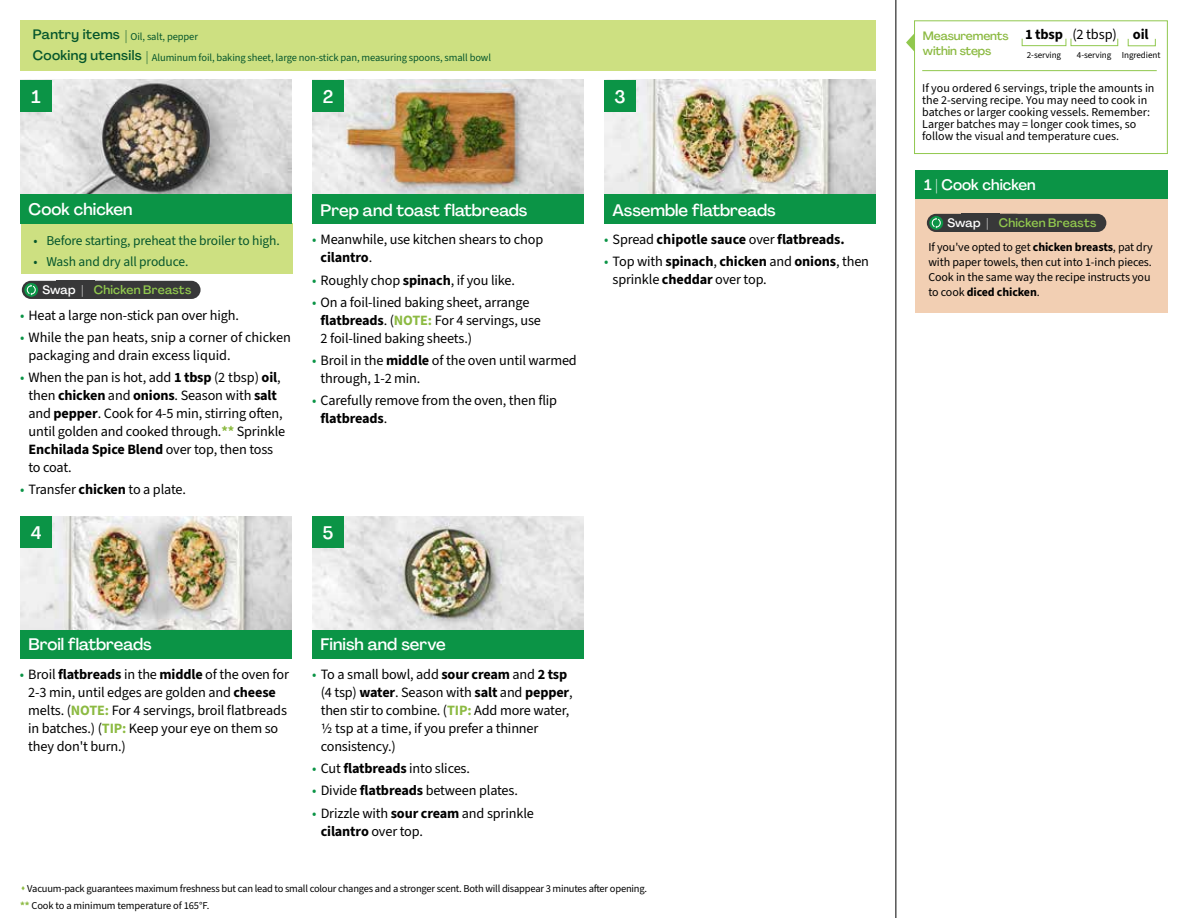
<style>
.page{position:relative;width:1188px;height:918px;background:#fff}
.page>*{position:absolute;margin:0;border:0;box-sizing:border-box;transform-origin:0 0}
.t1{font:500 18px "Agrandir";color:#fff}
.t2{font:500 16.5px "Agrandir";color:#fff}
.t3{font:500 15px "Agrandir";color:#fff}
.t4{font:700 14.4px "Source Sans 3";letter-spacing:-.01em;color:#000}
.t5{font:14.25px/18px "Source Sans 3";letter-spacing:-.01em;color:#000}
.t6{font:700 14.25px "Source Sans 3";letter-spacing:-.01em;color:#000}
.t7{font:13.5px "Source Sans 3";letter-spacing:-.01em;color:#05562c}
.t8{font:500 13.5px "Agrandir";letter-spacing:.025em;color:#05562c}
.t9{font:500 12.15px "Agrandir";letter-spacing:.01em;color:#91c84e}
.t10{font:12px/12px "Source Sans 3";color:#000}
.t11{font:500 12px/15.8px "Agrandir";letter-spacing:-.01em;color:#8cba42}
.t12{font:10.5px/16.6px "Source Sans 3";letter-spacing:-.02em;color:#000}
.t13{font:10.5px "Source Sans 3";letter-spacing:-.01em;color:#05562c}
.t14{font:9.15px "Source Sans 3";letter-spacing:-.01em;color:#000}
.s1{font-family:"Agrandir";font-weight:500;font-size:13.5px}
.s2{color:#fff}
.s3{color:#0b9446}
.s4{font-weight:700}
.s5{font-weight:700;color:#8cba42}
.s6{font-weight:400;color:#0b9446}
.s7{font-weight:400}
.s8{color:#8cba42}
</style>
<div class="page">
<div style="left:20px;top:630px;width:272px;height:29px;background:#0b9446"></div>
<div style="left:312px;top:630px;width:272px;height:29px;background:#0b9446"></div>
<div style="left:20px;top:20px;width:856px;height:51px;background:#cde081"></div>
<div style="left:21px;top:223px;width:272px;height:51px;background:#cde081"></div>
<hr style="left:896px;top:0;width:1px;height:918px;background:#000">
<img style="left:20px;top:80px;width:272px;height:114px">
<div style="left:20px;top:194px;width:272px;height:30px;background:#0b9446"></div>
<div style="left:20px;top:80px;width:32px;height:32px;background:#0b9446"></div>
<img style="left:312px;top:80px;width:272px;height:115px">
<div style="left:312px;top:195px;width:272px;height:29px;background:#0b9446"></div>
<div style="left:312px;top:80px;width:32px;height:32px;background:#0b9446"></div>
<img style="left:604px;top:80px;width:272px;height:115px">
<div style="left:604px;top:195px;width:272px;height:29px;background:#0b9446"></div>
<div style="left:604px;top:80px;width:32px;height:32px;background:#0b9446"></div>
<img style="left:20px;top:516px;width:272px;height:114px">
<div style="left:20px;top:516px;width:32px;height:32px;background:#0b9446"></div>
<img style="left:312px;top:516px;width:272px;height:114px">
<div style="left:312px;top:516px;width:32px;height:32px;background:#0b9446"></div>
<div style="left:914px;top:20px;width:254px;height:134px;border:1px solid #91c84e"></div>
<div style="left:1022px;top:38px;width:44px;height:8px;border:1px solid #91c84e"></div>
<div style="left:1071px;top:38px;width:47px;height:8px;border:1px solid #91c84e"></div>
<div style="left:1128px;top:38px;width:28px;height:8px;border:1px solid #91c84e"></div>
<svg style="left:906px;top:33px;width:9px;height:19px"></svg>
<hr style="left:922px;top:70px;width:235px;height:1px;background:#91c84e">
<div style="left:916px;top:196px;width:252px;height:117px;background:#f2cfb3"></div>
<div style="left:916px;top:170px;width:252px;height:29px;background:#0b9446"></div>
<div style="left:927px;top:214px;width:98px;height:18px;background:#383839;border-radius:9px"></div>
<svg style="left:929px;top:216px;width:14px;height:14px"></svg>
<svg style="left:932px;top:217px;width:9px;height:11px"></svg>
<div style="left:990px;top:214px;width:116px;height:18px;background:#383839;border-radius:9px"></div>
<div style="left:22px;top:281px;width:98px;height:18px;background:#383839;border-radius:9px"></div>
<svg style="left:24px;top:283px;width:14px;height:14px"></svg>
<svg style="left:27px;top:284px;width:9px;height:11px"></svg>
<div style="left:85px;top:281px;width:116px;height:18px;background:#383839;border-radius:9px"></div>
<p class="t13" style="left:33px;top:30px;width:167px"><span class="s1">Pantry items |</span> Oil, salt, pepper</p>
<p class="t8" style="left:33px;top:47px;width:110px">Cooking utensils</p>
<p class="t13" style="left:146px;top:51px;width:346px"><span class="s1">|</span> Aluminum foil, baking sheet, large non-stick pan, measuring spoons, small bowl</p>
<p class="t1" style="left:32px;top:85px;width:11px">1</p>
<p class="t1" style="left:323px;top:85px;width:12px">2</p>
<p class="t1" style="left:614px;top:85px;width:13px">3</p>
<p class="t2" style="left:29px;top:199px;width:105px">Cook chicken</p>
<p class="t7" style="left:34px;top:233px;width:248px">• Before starting, preheat the broiler to high.</p>
<p class="t7" style="left:34px;top:253px;width:156px">• Wash and dry all produce.</p>
<p class="t9" style="left:42px;top:282px;width:150px"><span class="s2">Swap |</span> Chicken Breasts</p>
<p class="t5" style="left:20px;top:306px;width:220px"><span class="s3">•</span> Heat a large non-stick pan over high.</p>
<p class="t5" style="left:29px;top:328px;width:264px;text-indent:-9px"><span class="s3">•</span> While the pan heats, snip a corner of chicken packaging and drain excess liquid.</p>
<p class="t5" style="left:29px;top:368px;width:258px;text-indent:-9px"><span class="s3">•</span> When the pan is hot, add <span class="s4">1 tbsp</span> (2 tbsp) <span class="s4">oil</span>, then <span class="s4">chicken</span> and <span class="s4">onions</span>. Season with <span class="s4">salt </span>and <span class="s4">pepper</span>. Cook for 4-5 min, stirring often, until golden and cooked through.<span class="s5">**</span> Sprinkle <span class="s4">Enchilada Spice Blend</span> over top, then toss to coat.</p>
<p class="t5" style="left:20px;top:481px;width:167px"><span class="s3">•</span> Transfer <span class="s4">chicken</span> to a plate.</p>
<p class="t2" style="left:321px;top:200px;width:208px">Prep and toast flatbreads</p>
<p class="t5" style="left:321px;top:231px;width:224px;text-indent:-9px"><span class="s3">•</span> Meanwhile, use kitchen shears to chop <span class="s4">cilantro</span>.</p>
<p class="t5" style="left:312px;top:271px;width:205px"><span class="s3">•</span> Roughly chop <span class="s4">spinach</span>, if you like.</p>
<p class="t5" style="left:321px;top:293px;width:222px;text-indent:-9px"><span class="s3">•</span> On a foil-lined baking sheet, arrange <span class="s4">flatbreads</span>. (<span class="s5">NOTE:</span> For 4 servings, use<br>2 foil-lined baking sheets.)</p>
<p class="t5" style="left:321px;top:351px;width:258px;text-indent:-9px"><span class="s3">•</span> Broil in the <span class="s4">middle</span> of the oven until warmed through, 1-2 min.</p>
<p class="t5" style="left:321px;top:392px;width:238px;text-indent:-9px"><span class="s3">•</span> Carefully remove from the oven, then flip <span class="s4">flatbreads</span>.</p>
<p class="t1" style="left:31px;top:522px;width:12px">4</p>
<p class="t1" style="left:323px;top:522px;width:12px">5</p>
<p class="t2" style="left:613px;top:200px;width:165px">Assemble flatbreads</p>
<p class="t6" style="left:604px;top:230px;width:242px"><span class="s6">•</span> <span class="s7">Spread</span> chipotle sauce <span class="s7">over</span> flatbreads.</p>
<p class="t5" style="left:613px;top:253px;width:258px;text-indent:-9px"><span class="s3">•</span> Top with <span class="s4">spinach</span>, <span class="s4">chicken</span> and <span class="s4">onions</span>, then sprinkle <span class="s4">cheddar</span> over top.</p>
<p class="t2" style="left:28px;top:634px;width:125px">Broil flatbreads</p>
<p class="t2" style="left:321px;top:634px;width:127px">Finish and serve</p>
<p class="t5" style="left:28px;top:665px;width:262px;text-indent:-9px"><span class="s3">•</span> Broil <span class="s4">flatbreads</span> in the <span class="s4">middle</span> of the oven for 2-3 min, until edges are golden and <span class="s4">cheese </span>melts. (<span class="s5">NOTE:</span> For 4 servings, broil flatbreads in batches.) (<span class="s5">TIP:</span> Keep your eye on them so they don't burn.)</p>
<p class="t5" style="left:321px;top:665px;width:253px;text-indent:-9px"><span class="s3">•</span> To a small bowl, add <span class="s4">sour cream</span> and <span class="s4">2 tsp </span>(4 tsp) <span class="s4">water</span>. Season with <span class="s4">salt</span> and <span class="s4">pepper</span>, then stir to combine. (<span class="s5">TIP:</span> Add more water, 1/2 tsp at a time, if you prefer a thinner consistency.)</p>
<p class="t5" style="left:312px;top:760px;width:159px"><span class="s3">•</span> Cut <span class="s4">flatbreads</span> into slices.</p>
<p class="t5" style="left:312px;top:782px;width:207px"><span class="s3">•</span> Divide <span class="s4">flatbreads</span> between plates.</p>
<p class="t5" style="left:321px;top:804px;width:215px;text-indent:-9px"><span class="s3">•</span> Drizzle with <span class="s4">sour cream</span> and sprinkle <span class="s4">cilantro</span> over top.</p>
<p class="t12" style="left:20px;top:880px;width:629px"><span class="s8">▲</span> Vacuum-pack guarantees maximum freshness but can lead to small colour changes and a stronger scent. Both will disappear 3 minutes after opening. <span class="s5">**</span> Cook to a minimum temperature of 165°F.</p>
<p class="t11" style="left:923px;top:27px;width:87px">Measurements within steps</p>
<p class="t4" style="left:1025px;top:25px;width:125px">1 tbsp <span class="s7">(2 tbsp)</span> oil</p>
<p class="t14" style="left:1027px;top:49px;width:36px">2-serving</p>
<p class="t14" style="left:1077px;top:49px;width:85px">4-serving Ingredient</p>
<p class="t10" style="left:922px;top:82px;width:234px">If you ordered 6 servings, triple the amounts in the 2-serving recipe. You may need to cook in batches or larger cooking vessels. Remember:<br>Larger batches may = longer cook times, so follow the visual and temperature cues.</p>
<p class="t3" style="left:924px;top:176px;width:113px">1 | Cook chicken</p>
<p class="t9" style="left:947px;top:215px;width:150px"><span class="s2">Swap |</span> Chicken Breasts</p>
<p class="t10" style="left:928px;top:240px;width:226px;line-height:15px">If you've opted to get <span class="s4">chicken breasts</span>, pat dry with paper towels, then cut into 1-inch pieces.<br>Cook in the same way the recipe instructs you to cook <span class="s4">diced chicken</span>.</p>
</div>
